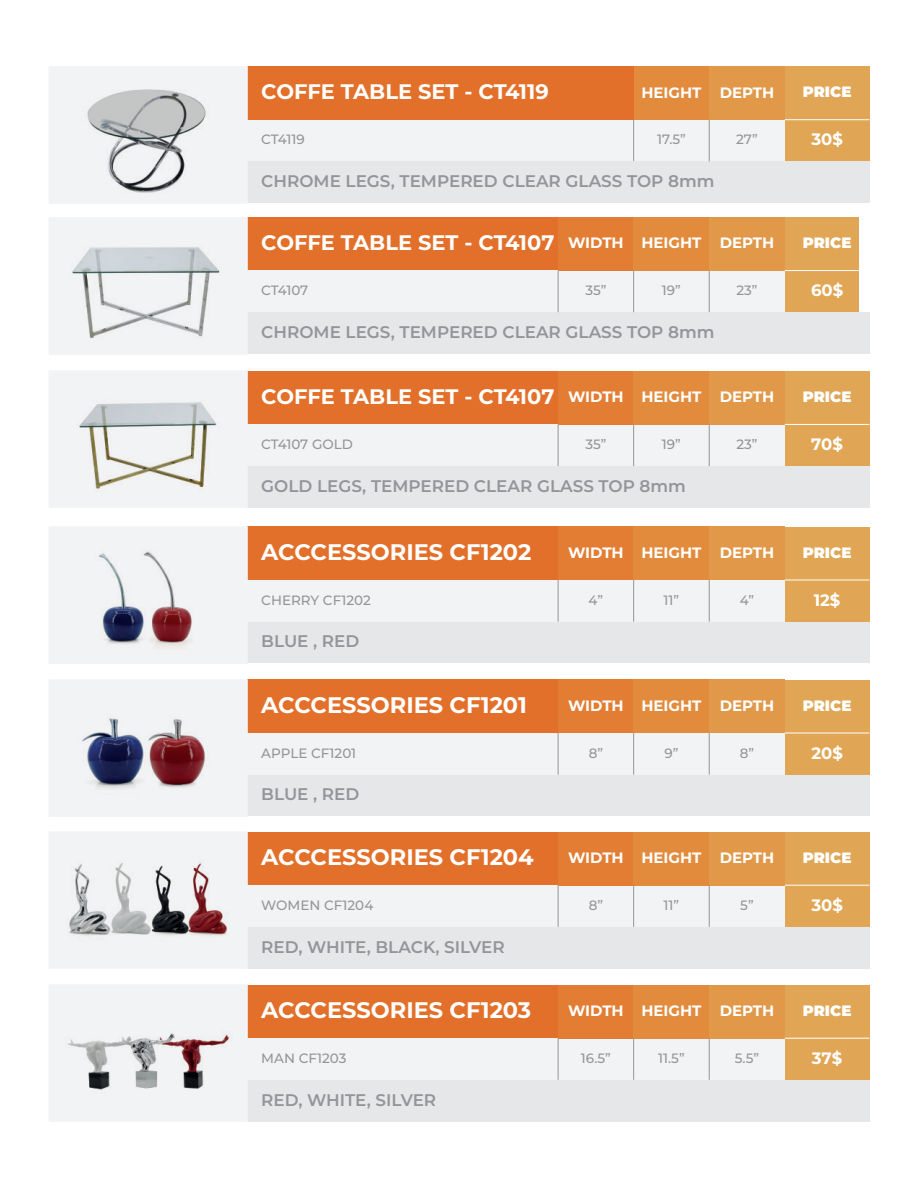
<style>
.page{position:relative;width:918px;height:1188px;background:#fff}
.page>*{position:absolute;margin:0;border:0;box-sizing:border-box;transform-origin:0 0}
.t1{font:700 22.5px "Montserrat";color:#fff}
.t2{font:700 21px "Montserrat";color:#fff}
.t3{font:600 16.8px "Montserrat";color:#939598}
.t4{font:700 16.5px "Montserrat";color:#fff}
.t5{font:700 15px "Montserrat";color:#fff}
.t6{font:900 15px "Montserrat";color:#fff}
.t7{font:500 13.5px "Montserrat";color:#939598}
.s1{font-size:15px}
</style>
<div class="page">
<div style="left:248px;top:120px;width:537px;height:41px;background:#f2f3f4"></div>
<hr style="left:633px;top:120px;width:1px;height:41px;background:#939598">
<div style="left:247px;top:466px;width:623px;height:42px;background:#e6e7e9"></div>
<div style="left:785px;top:371px;width:85px;height:95px;background:#e1a655"></div>
<div style="left:247px;top:371px;width:311px;height:53px;background:#e3702a"></div>
<div style="left:248px;top:424px;width:537px;height:42px;background:#f2f3f4"></div>
<div style="left:558px;top:371px;width:76px;height:53px;background:#e27d33"></div>
<div style="left:634px;top:371px;width:75px;height:53px;background:#e38b3c"></div>
<div style="left:709px;top:371px;width:76px;height:53px;background:#e19849"></div>
<hr style="left:785px;top:424px;width:85px;height:1px;background:#fff">
<hr style="left:558px;top:424px;width:1px;height:42px;background:#939598">
<hr style="left:633px;top:424px;width:1px;height:42px;background:#939598">
<hr style="left:709px;top:424px;width:1px;height:42px;background:#939598">
<img style="left:49px;top:371px;width:199px;height:137px">
<div style="left:247px;top:622px;width:623px;height:41px;background:#e6e7e9"></div>
<div style="left:785px;top:527px;width:85px;height:95px;background:#e1a655"></div>
<div style="left:247px;top:527px;width:311px;height:53px;background:#e3702a"></div>
<div style="left:248px;top:580px;width:537px;height:42px;background:#f2f3f4"></div>
<div style="left:558px;top:527px;width:76px;height:53px;background:#e27d33"></div>
<div style="left:634px;top:527px;width:75px;height:53px;background:#e38b3c"></div>
<div style="left:709px;top:527px;width:76px;height:53px;background:#e19849"></div>
<hr style="left:785px;top:580px;width:85px;height:1px;background:#fff">
<hr style="left:558px;top:580px;width:1px;height:42px;background:#939598">
<hr style="left:633px;top:580px;width:1px;height:42px;background:#939598">
<hr style="left:709px;top:580px;width:1px;height:42px;background:#939598">
<img style="left:49px;top:526px;width:199px;height:137px">
<div style="left:247px;top:312px;width:623px;height:42px;background:#e6e7e9"></div>
<div style="left:774px;top:217px;width:85px;height:95px;background:#e1a655"></div>
<div style="left:247px;top:217px;width:311px;height:54px;background:#e3702a"></div>
<div style="left:248px;top:271px;width:537px;height:41px;background:#f2f3f4"></div>
<div style="left:558px;top:217px;width:76px;height:54px;background:#e27d33"></div>
<div style="left:634px;top:217px;width:75px;height:54px;background:#e38b3c"></div>
<div style="left:709px;top:217px;width:76px;height:54px;background:#e19849"></div>
<hr style="left:785px;top:270px;width:85px;height:1px;background:#fff">
<hr style="left:558px;top:271px;width:1px;height:41px;background:#939598">
<hr style="left:633px;top:271px;width:1px;height:41px;background:#939598">
<hr style="left:709px;top:271px;width:1px;height:41px;background:#939598">
<img style="left:49px;top:217px;width:199px;height:137px">
<div style="left:247px;top:161px;width:623px;height:42px;background:#e6e7e9"></div>
<div style="left:785px;top:67px;width:85px;height:94px;background:#e1a655"></div>
<div style="left:634px;top:67px;width:75px;height:53px;background:#e38b3c"></div>
<div style="left:709px;top:67px;width:76px;height:53px;background:#e19849"></div>
<hr style="left:785px;top:119px;width:85px;height:1px;background:#fff">
<hr style="left:709px;top:120px;width:1px;height:41px;background:#939598">
<div style="left:247px;top:775px;width:623px;height:41px;background:#e6e7e9"></div>
<div style="left:785px;top:680px;width:85px;height:95px;background:#e1a655"></div>
<div style="left:247px;top:680px;width:311px;height:53px;background:#e3702a"></div>
<div style="left:248px;top:733px;width:537px;height:42px;background:#f2f3f4"></div>
<div style="left:558px;top:680px;width:76px;height:53px;background:#e27d33"></div>
<div style="left:634px;top:680px;width:75px;height:53px;background:#e38b3c"></div>
<div style="left:709px;top:680px;width:76px;height:53px;background:#e19849"></div>
<hr style="left:785px;top:733px;width:85px;height:1px;background:#fff">
<hr style="left:558px;top:733px;width:1px;height:42px;background:#939598">
<hr style="left:633px;top:733px;width:1px;height:42px;background:#939598">
<hr style="left:709px;top:733px;width:1px;height:42px;background:#939598">
<img style="left:49px;top:680px;width:199px;height:136px">
<div style="left:247px;top:927px;width:623px;height:41px;background:#e6e7e9"></div>
<div style="left:785px;top:832px;width:85px;height:95px;background:#e1a655"></div>
<div style="left:247px;top:832px;width:311px;height:53px;background:#e3702a"></div>
<div style="left:248px;top:885px;width:537px;height:42px;background:#f2f3f4"></div>
<div style="left:558px;top:832px;width:76px;height:53px;background:#e27d33"></div>
<div style="left:634px;top:832px;width:75px;height:53px;background:#e38b3c"></div>
<div style="left:709px;top:832px;width:76px;height:53px;background:#e19849"></div>
<hr style="left:785px;top:885px;width:85px;height:1px;background:#fff">
<hr style="left:558px;top:885px;width:1px;height:42px;background:#939598">
<hr style="left:633px;top:885px;width:1px;height:42px;background:#939598">
<hr style="left:709px;top:885px;width:1px;height:42px;background:#939598">
<img style="left:49px;top:832px;width:199px;height:137px">
<div style="left:247px;top:1080px;width:623px;height:41px;background:#e6e7e9"></div>
<div style="left:785px;top:985px;width:85px;height:95px;background:#e1a655"></div>
<div style="left:247px;top:985px;width:311px;height:53px;background:#e3702a"></div>
<div style="left:248px;top:1038px;width:537px;height:42px;background:#f2f3f4"></div>
<div style="left:558px;top:985px;width:76px;height:53px;background:#e27d33"></div>
<div style="left:634px;top:985px;width:75px;height:53px;background:#e38b3c"></div>
<div style="left:709px;top:985px;width:76px;height:53px;background:#e19849"></div>
<hr style="left:785px;top:1038px;width:85px;height:1px;background:#fff">
<hr style="left:558px;top:1038px;width:1px;height:42px;background:#939598">
<hr style="left:633px;top:1038px;width:1px;height:42px;background:#939598">
<hr style="left:709px;top:1038px;width:1px;height:42px;background:#939598">
<img style="left:49px;top:985px;width:199px;height:137px">
<div style="left:247px;top:67px;width:387px;height:53px;background:#e3702a"></div>
<img style="left:49px;top:66px;width:199px;height:137px">
<p class="t2" style="left:261px;top:77px;width:289px">COFFE TABLE SET - CT4119</p>
<p class="t5" style="left:641px;top:81px;width:134px">HEIGHT DEPTH</p>
<p class="t6" style="left:803px;top:81px;width:50px">PRICE</p>
<p class="t7" style="left:261px;top:130px;width:45px">CT4119</p>
<p class="t7" style="left:657px;top:130px;width:30px">17.5”</p>
<p class="t7" style="left:736px;top:130px;width:23px">27”</p>
<p class="t3" style="left:261px;top:169px;width:455px">CHROME LEGS, TEMPERED CLEAR GLASS TOP 8mm</p>
<p class="t4" style="left:811px;top:128px;width:33px">30$</p>
<p class="t2" style="left:261px;top:227px;width:514px">COFFE TABLE SET - CT4107 <span class="s1">WIDTH HEIGHT DEPTH</span></p>
<p class="t6" style="left:803px;top:232px;width:50px">PRICE</p>
<p class="t7" style="left:261px;top:281px;width:49px">CT4107</p>
<p class="t7" style="left:585px;top:281px;width:22px">35”</p>
<p class="t7" style="left:662px;top:281px;width:20px">19”</p>
<p class="t7" style="left:736px;top:281px;width:23px">23”</p>
<p class="t4" style="left:811px;top:278px;width:34px">60$</p>
<p class="t3" style="left:261px;top:320px;width:455px">CHROME LEGS, TEMPERED CLEAR GLASS TOP 8mm</p>
<p class="t2" style="left:261px;top:381px;width:514px">COFFE TABLE SET - CT4107 <span class="s1">WIDTH HEIGHT DEPTH</span></p>
<p class="t6" style="left:803px;top:386px;width:50px">PRICE</p>
<p class="t7" style="left:261px;top:435px;width:93px">CT4107 GOLD</p>
<p class="t7" style="left:585px;top:435px;width:22px">35”</p>
<p class="t7" style="left:662px;top:435px;width:20px">19”</p>
<p class="t7" style="left:736px;top:435px;width:23px">23”</p>
<p class="t4" style="left:811px;top:432px;width:33px">70$</p>
<p class="t3" style="left:261px;top:474px;width:426px">GOLD LEGS, TEMPERED CLEAR GLASS TOP 8mm</p>
<h1 class="t1" style="left:261px;top:535px;width:272px">ACCCESSORIES CF1202</h1>
<p class="t5" style="left:568px;top:542px;width:208px">WIDTH HEIGHT DEPTH</p>
<p class="t6" style="left:803px;top:541px;width:50px">PRICE</p>
<p class="t7" style="left:261px;top:591px;width:111px">CHERRY CF1202</p>
<p class="t7" style="left:589px;top:591px;width:16px">4”</p>
<p class="t7" style="left:664px;top:591px;width:17px">11”</p>
<p class="t7" style="left:740px;top:591px;width:16px">4”</p>
<p class="t4" style="left:814px;top:588px;width:28px">12$</p>
<p class="t3" style="left:261px;top:629px;width:100px">BLUE , RED</p>
<h1 class="t1" style="left:261px;top:688px;width:267px">ACCCESSORIES CF1201</h1>
<p class="t5" style="left:568px;top:695px;width:208px">WIDTH HEIGHT DEPTH</p>
<p class="t6" style="left:803px;top:694px;width:50px">PRICE</p>
<p class="t7" style="left:261px;top:744px;width:96px">APPLE CF1201</p>
<p class="t7" style="left:589px;top:744px;width:16px">8”</p>
<p class="t7" style="left:664px;top:744px;width:15px">9”</p>
<p class="t7" style="left:740px;top:744px;width:16px">8”</p>
<p class="t4" style="left:811px;top:741px;width:33px">20$</p>
<p class="t3" style="left:261px;top:782px;width:100px">BLUE , RED</p>
<h1 class="t1" style="left:261px;top:841px;width:274px">ACCCESSORIES CF1204</h1>
<p class="t5" style="left:568px;top:847px;width:208px">WIDTH HEIGHT DEPTH</p>
<p class="t6" style="left:803px;top:846px;width:50px">PRICE</p>
<p class="t7" style="left:261px;top:896px;width:114px">WOMEN CF1204</p>
<p class="t7" style="left:589px;top:896px;width:16px">8”</p>
<p class="t7" style="left:664px;top:896px;width:17px">11”</p>
<p class="t7" style="left:740px;top:896px;width:15px">5”</p>
<p class="t4" style="left:811px;top:893px;width:33px">30$</p>
<p class="t3" style="left:261px;top:935px;width:245px">RED, WHITE, BLACK, SILVER</p>
<h1 class="t1" style="left:261px;top:994px;width:271px">ACCCESSORIES CF1203</h1>
<p class="t5" style="left:568px;top:1000px;width:208px">WIDTH HEIGHT DEPTH</p>
<p class="t6" style="left:803px;top:999px;width:50px">PRICE</p>
<p class="t7" style="left:261px;top:1049px;width:87px">MAN CF1203</p>
<p class="t7" style="left:581px;top:1049px;width:31px">16.5”</p>
<p class="t7" style="left:658px;top:1049px;width:28px">11.5”</p>
<p class="t7" style="left:735px;top:1049px;width:26px">5.5”</p>
<p class="t4" style="left:812px;top:1046px;width:32px">37$</p>
<p class="t3" style="left:261px;top:1088px;width:176px">RED, WHITE, SILVER</p>
</div>
